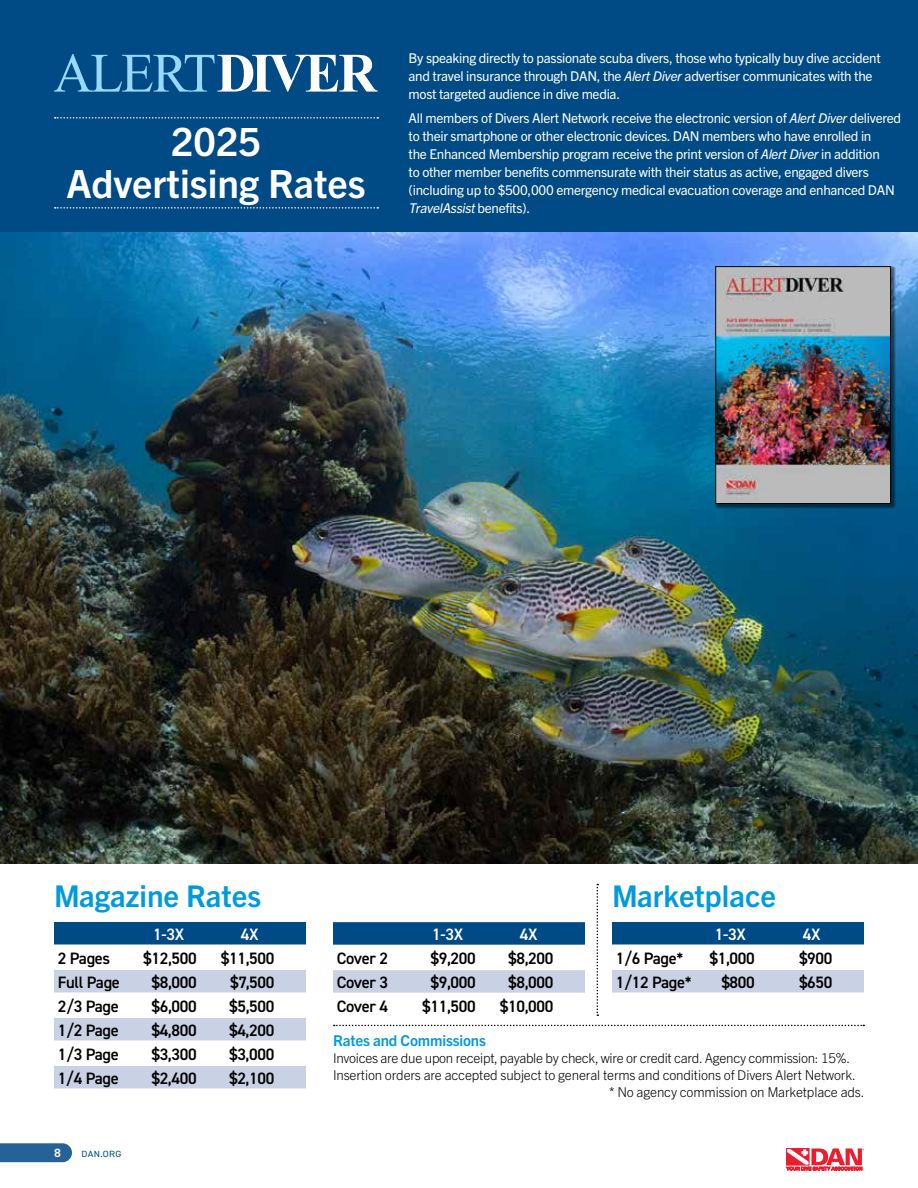
<style>
.page{position:relative;width:918px;height:1188px;background:#fff}
.page>*{position:absolute;margin:0;border:0;box-sizing:border-box;transform-origin:0 0}
.t1{font:700 39px/42px "Trade Gothic Next LT Pro";color:#fff;text-align:center}
.t2{font:700 30px "Trade Gothic Next LT Pro";color:#009ade}
.t3{font:600 16.5px "DIN2014";letter-spacing:-.02em;color:#000}
.t4{font:600 16.5px "DIN2014";letter-spacing:-.02em;color:#fff}
.t5{font:700 15px "Trade Gothic Next LT Pro";letter-spacing:-.01em;color:#009ade}
.t6{font:13.5px/18px "Trade Gothic Next LT Pro";letter-spacing:-.02em;color:#fff}
.t7{font:300 13.5px "Trade Gothic Next LT Pro";letter-spacing:-.01em;color:#000}
.t8{font:600 12px "DIN2014";color:#fff;scale:1.1 1}
.t9{font:9px "DIN2014";letter-spacing:.03em;color:#004a85;scale:1.1 1}
.s1{font-style:italic}
</style>
<div class="page">
<svg style="left:0;top:1143px;width:72px;height:19px"></svg>
<svg style="left:786px;top:1148px;width:78px;height:23px"></svg>
<div style="left:54px;top:922px;width:252px;height:22px;background:#004a85"></div>
<div style="left:54px;top:970px;width:252px;height:22px;background:#c9d2e4"></div>
<div style="left:54px;top:1018px;width:252px;height:22px;background:#c9d2e4"></div>
<div style="left:54px;top:1066px;width:252px;height:22px;background:#c9d2e4"></div>
<div style="left:333px;top:922px;width:252px;height:23px;background:#004a85"></div>
<div style="left:333px;top:970px;width:252px;height:23px;background:#c9d2e4"></div>
<div style="left:612px;top:922px;width:252px;height:22px;background:#004a85"></div>
<div style="left:612px;top:970px;width:252px;height:22px;background:#c9d2e4"></div>
<div style="left:0;top:0;width:918px;height:247px;background:#004a85"></div>
<img style="left:0;top:232px;width:918px;height:632px">
<svg style="left:55px;top:117px;width:323px;height:2px"></svg>
<svg style="left:55px;top:207px;width:323px;height:2px"></svg>
<svg style="left:54px;top:54px;width:324px;height:38px"></svg>
<div style="left:715px;top:266px;width:181px;height:243px;background:#000;opacity:.5"></div>
<img style="left:718px;top:268px;width:171px;height:234px">
<div style="left:716px;top:266px;width:175px;height:238px;border:1px solid #000"></div>
<svg style="left:334px;top:1025px;width:530px;height:1px"></svg>
<svg style="left:597px;top:884px;width:1px;height:132px"></svg>
<h1 class="t1" style="left:66px;top:118px;width:301px">2025<br>Advertising Rates</h1>
<p class="t6" style="left:409px;top:48px;width:474px">By speaking directly to passionate scuba divers, those who typically buy dive accident and travel insurance through DAN, the <span class="s1">Alert Diver</span> advertiser communicates with the most targeted audience in dive media.</p>
<p class="t6" style="left:409px;top:108px;width:494px">All members of Divers Alert Network receive the electronic version of <span class="s1">Alert Diver</span> delivered to their smartphone or other electronic devices. DAN members who have enrolled in<br>the Enhanced Membership program receive the print version of <span class="s1">Alert Diver</span> in addition<br>to other member benefits commensurate with their status as active, engaged divers (including up to $500,000 emergency medical evacuation coverage and enhanced DAN <span class="s1">TravelAssist</span>b e n e f i t s ) .</p>
<h2 class="t2" style="left:54px;top:875px;width:209px">Magazine Rates</h2>
<p class="t4" style="left:153px;top:923px;width:32px">1-3X</p>
<p class="t4" style="left:241px;top:923px;width:19px">4X</p>
<p class="t3" style="left:58px;top:947px;width:54px">2 Pages</p>
<p class="t3" style="left:143px;top:947px;width:55px">$12,500</p>
<p class="t3" style="left:221px;top:947px;width:55px">$11,500</p>
<p class="t3" style="left:58px;top:971px;width:64px">Full Page</p>
<p class="t3" style="left:151px;top:971px;width:47px">$8,000</p>
<p class="t3" style="left:230px;top:971px;width:46px">$7,500</p>
<p class="t3" style="left:58px;top:995px;width:63px">2/3 Page</p>
<p class="t3" style="left:151px;top:995px;width:47px">$6,000</p>
<p class="t3" style="left:229px;top:995px;width:47px">$5,500</p>
<p class="t3" style="left:58px;top:1019px;width:63px">1/2 Page</p>
<p class="t3" style="left:151px;top:1019px;width:47px">$4,800</p>
<p class="t3" style="left:229px;top:1019px;width:47px">$4,200</p>
<p class="t3" style="left:58px;top:1043px;width:63px">1/3 Page</p>
<p class="t3" style="left:151px;top:1043px;width:47px">$3,300</p>
<p class="t3" style="left:229px;top:1043px;width:47px">$3,000</p>
<p class="t3" style="left:58px;top:1067px;width:63px">1/4 Page</p>
<p class="t3" style="left:151px;top:1067px;width:47px">$2,400</p>
<p class="t3" style="left:229px;top:1067px;width:47px">$2,100</p>
<p class="t8" style="left:54px;top:1145px;width:8px">8</p>
<p class="t9" style="left:82px;top:1148px;width:38px">DAN.ORG</p>
<p class="t4" style="left:432px;top:924px;width:32px">1-3X</p>
<p class="t4" style="left:520px;top:924px;width:19px">4X</p>
<p class="t3" style="left:337px;top:948px;width:53px">Cover 2</p>
<p class="t3" style="left:430px;top:948px;width:47px">$9,200</p>
<p class="t3" style="left:508px;top:948px;width:47px">$8,200</p>
<p class="t3" style="left:337px;top:972px;width:53px">Cover 3</p>
<p class="t3" style="left:430px;top:972px;width:47px">$9,000</p>
<p class="t3" style="left:508px;top:972px;width:47px">$8,000</p>
<p class="t3" style="left:337px;top:996px;width:53px">Cover 4</p>
<p class="t3" style="left:422px;top:996px;width:55px">$11,500</p>
<p class="t3" style="left:500px;top:996px;width:55px">$10,000</p>
<h2 class="t2" style="left:612px;top:875px;width:165px">Marketplace</h2>
<p class="t4" style="left:715px;top:923px;width:32px">1-3X</p>
<p class="t4" style="left:803px;top:923px;width:19px">4X</p>
<p class="t3" style="left:616px;top:947px;width:69px">1/6 Page*</p>
<p class="t3" style="left:709px;top:947px;width:47px">$1,000</p>
<p class="t3" style="left:799px;top:947px;width:35px">$900</p>
<p class="t3" style="left:616px;top:971px;width:77px">1/12 Page*</p>
<p class="t3" style="left:721px;top:971px;width:35px">$800</p>
<p class="t3" style="left:799px;top:971px;width:35px">$650</p>
<p class="t5" style="left:333px;top:1030px;width:154px">Rates and Commissions</p>
<p class="t7" style="left:333px;top:1049px;width:519px">Invoices are due upon receipt, payable by check, wire or credit card. Agency commission: 15%.</p>
<p class="t7" style="left:333px;top:1066px;width:524px">Insertion orders are accepted subject to general terms and conditions of Divers Alert Network.</p>
<p class="t7" style="left:609px;top:1083px;width:257px">* No agency commission on Marketplace ads.</p>
</div>
